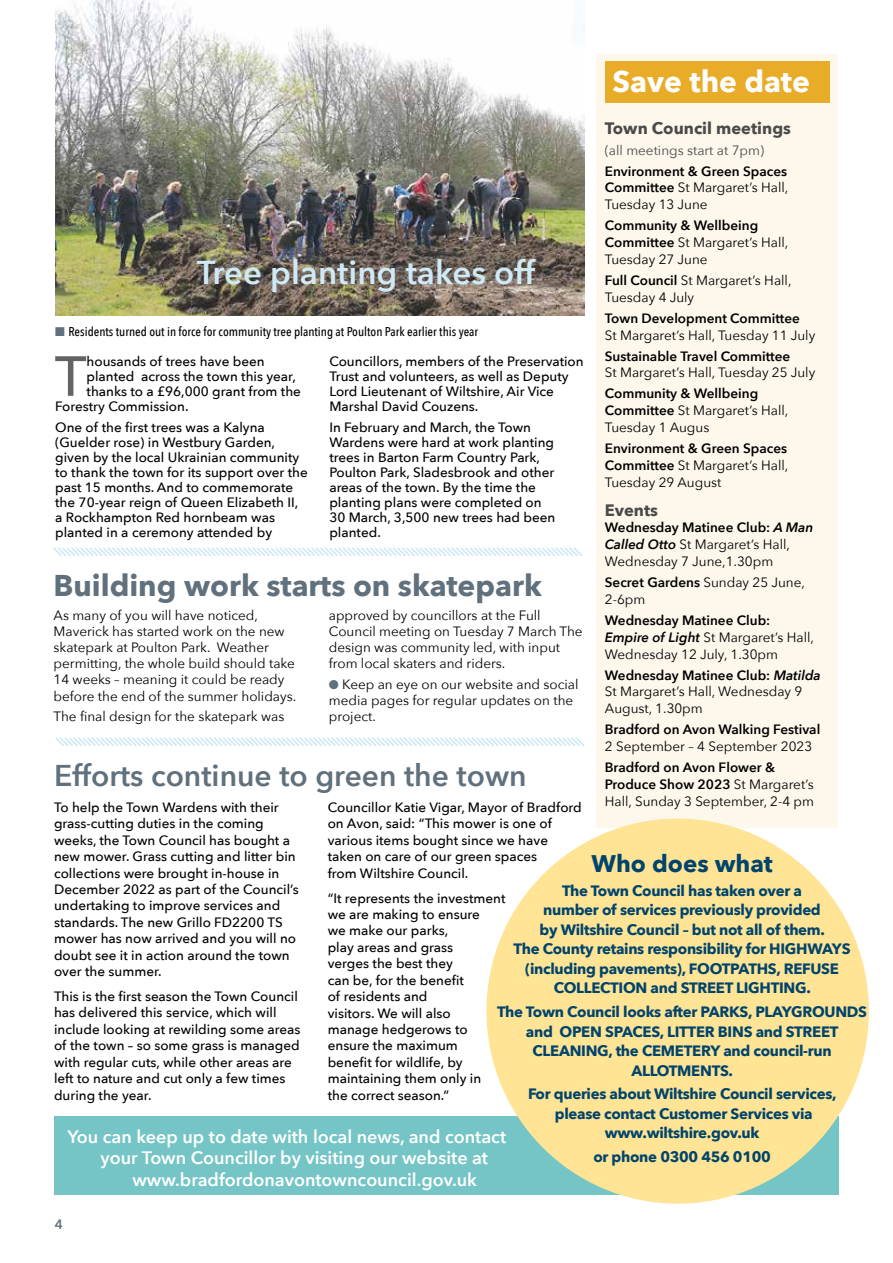
<style>
.page{position:relative;width:893px;height:1263px;background:#fff}
.page>*{position:absolute;margin:0;border:0;box-sizing:border-box;transform-origin:0 0}
.t1{font:500 55.8px "Avenir Next";color:#646363}
.t2{font:600 33px "Avenir Next";color:#cfe9f5}
.t3{font:700 30px "Avenir Next";color:#60717d}
.t4{font:600 30px "Avenir Next";color:#60717d}
.t5{font:700 30px "Avenir Next";color:#fff}
.t6{font:700 24px "Avenir Next";color:#00446c}
.t7{font:600 18px "Avenir Next";color:#fff}
.t8{font:700 16.5px "Avenir Next";color:#4a4a49}
.t9{font:700 15px/19.5px "Avenir Next";letter-spacing:-.02em;color:#00446c;text-align:center}
.t10{font:500 13.5px/16.4px "Avenir Next";color:#000}
.t11{font:13.5px/16.8px "Avenir Next";color:#000}
.t12{font:600 13.5px/16.8px "Avenir Next";color:#000;text-align:justify}
.t13{font:13.5px "Avenir Next";color:#4a4a49}
.t14{font:600 13.5px "Avenir Next";color:#60717d}
.t15{font:500 12.75px "Avenir Next Condensed";color:#000}
.s1{font-weight:400}
.s2{font-weight:600}
.s3{font-weight:600;font-style:italic}
.s4{color:#60717d}
</style>
<div class="page">
<img style="left:55px;top:0;width:530px;height:315px">
<div style="left:596px;top:54px;width:242px;height:773px;background:#fdf7ec"></div>
<div style="left:54px;top:1116px;width:785px;height:79px;background:#75c5c6"></div>
<svg style="left:53px;top:547px;width:529px;height:9px"></svg>
<svg style="left:55px;top:737px;width:530px;height:9px"></svg>
<div style="left:605px;top:62px;width:224px;height:41px;background:#e9ac28"></div>
<div style="left:486px;top:819px;width:383px;height:385px;background:#ffe495;border-radius:50%"></div>
<h3 class="t5" style="left:612px;top:55px;width:199px">Save the date</h3>
<p class="t8" style="left:605px;top:114px;width:188px">Town Council meetings</p>
<p class="t13" style="left:605px;top:139px;width:161px">(all meetings start at 7pm)</p>
<p class="t12" style="left:605px;top:162px;width:185px">Environment &amp; Green Spaces Committee <span class="s1">St Margaret’s Hall, Tuesday 13 June</span></p>
<p class="t11" style="left:605px;top:217px;width:185px"><span class="s2">Community &amp; Wellbeing<br>Committee</span> St Margaret’s Hall,<br>Tuesday 27 June</p>
<p class="t11" style="left:605px;top:271px;width:188px"><span class="s2">Full Council</span> St Margaret’s Hall,<br>Tuesday 4 July</p>
<p class="t12" style="left:605px;top:309px;width:197px">Town Development Committee</p>
<p class="t11" style="left:605px;top:326px;width:212px">St Margaret’s Hall, Tuesday 11 July</p>
<p class="t12" style="left:605px;top:347px;width:187px">Sustainable Travel Committee</p>
<p class="t11" style="left:605px;top:364px;width:212px">St Margaret’s Hall, Tuesday 25 July</p>
<p class="t11" style="left:605px;top:385px;width:185px"><span class="s2">Community &amp; Wellbeing<br>Committee</span> St Margaret’s Hall,<br>Tuesday 1 Augus</p>
<p class="t12" style="left:605px;top:440px;width:185px">Environment &amp; Green Spaces Committee <span class="s1">St Margaret’s Hall, Tuesday 29 August</span></p>
<p class="t8" style="left:605px;top:496px;width:55px">Events</p>
<p class="t11" style="left:605px;top:519px;width:210px"><span class="s2">Wednesday Matinee Club:</span> <span class="s3">A Man<br>Called Otto</span> St Margaret’s Hall,<br>Wednesday 7 June,1.30pm</p>
<p class="t11" style="left:605px;top:573px;width:202px"><span class="s2">Secret Gardens</span> Sunday 25 June,<br>2-6pm</p>
<p class="t11" style="left:605px;top:611px;width:211px"><span class="s2">Wednesday Matinee Club:<br></span><span class="s3">Empire of Light</span> St Margaret’s Hall,<br>Wednesday 12 July, 1.30pm</p>
<p class="t11" style="left:605px;top:666px;width:217px"><span class="s2">Wednesday Matinee Club:</span> <span class="s3">Matilda<br></span>St Margaret’s Hall, Wednesday 9<br>August, 1.30pm</p>
<p class="t12" style="left:605px;top:721px;width:217px">Bradford on Avon Walking Festival</p>
<p class="t11" style="left:605px;top:737px;width:209px">2 September – 4 September 2023</p>
<p class="t11" style="left:605px;top:758px;width:211px"><span class="s2">Bradford on Avon Flower &amp;<br>Produce Show 2023</span> St Margaret’s<br>Hall, Sunday 3 September, 2-4 pm</p>
<h2 class="t2" style="left:197px;top:244px;width:340px">Tree planting takes off</h2>
<p class="t15" style="left:55px;top:324px;width:424px"><span class="s4">■</span> Residents turned out in force for community tree planting at Poulton Park earlier this year</p>
<p class="t10" style="left:329px;top:353px;width:256px;line-height:15px">Councillors, members of the Preservation Trust and volunteers, as well as Deputy Lord Lieutenant of Wiltshire, Air Vice Marshal David Couzens.</p>
<p class="t10" style="left:329px;top:420px;width:228px;line-height:15px">In February and March, the Town<br>Wardens were hard at work planting trees in Barton Farm Country Park,<br>Poulton Park, Sladesbrook and other areas of the town. By the time the planting plans were completed on<br>30 March, 3,500 new trees had been planted.</p>
<h1 class="t1" style="left:55px;top:329px;width:33px">T</h1>
<p class="t10" style="left:87px;top:352px;width:180px">housands of trees have been</p>
<p class="t10" style="left:87px;top:367px;width:211px">planted across the town this year,</p>
<p class="t10" style="left:87px;top:382px;width:216px">thanks to a £96,000 grant from the</p>
<p class="t10" style="left:55px;top:397px;width:135px">Forestry Commission.</p>
<p class="t10" style="left:55px;top:420px;width:254px;line-height:15px">One of the first trees was a Kalyna (Guelder rose) in Westbury Garden, given by the local Ukrainian community to thank the town for its support over the past 15 months. And to commemorate the 70-year reign of Queen Elizabeth II, a Rockhampton Red hornbeam was planted in a ceremony attended by</p>
<h3 class="t3" style="left:53px;top:560px;width:490px">Building work starts on skatepark</h3>
<p class="t11" style="left:54px;top:606px;width:244px;line-height:16.2px">As many of you will have noticed, Maverick has started work on the new skatepark at Poulton Park. Weather permitting, the whole build should take 14 weeks – meaning it could be ready before the end of the summer holidays.</p>
<p class="t11" style="left:54px;top:707px;width:232px">The final design for the skatepark was</p>
<p class="t11" style="left:329px;top:606px;width:255px;line-height:16.2px">approved by councillors at the Full Council meeting on Tuesday 7 March The design was community led, with input from local skaters and riders.</p>
<p class="t11" style="left:329px;top:675px;width:251px;line-height:16.2px"><span class="s4">●</span> Keep an eye on our website and social media pages for regular updates on the project.</p>
<h3 class="t4" style="left:54px;top:749px;width:474px">Efforts continue to green the town</h3>
<p class="t10" style="left:54px;top:799px;width:246px">To help the Town Wardens with their grass-cutting duties in the coming weeks, the Town Council has bought a new mower. Grass cutting and litter bin collections were brought in-house in December 2022 as part of the Council’s undertaking to improve services and standards. The new Grillo FD2200 TS mower has now arrived and you will no doubt see it in action around the town over the summer.</p>
<p class="t10" style="left:54px;top:988px;width:248px">This is the first season the Town Council has delivered this service, which will include looking at rewilding some areas of the town – so some grass is managed with regular cuts, while other areas are left to nature and cut only a few times during the year.</p>
<p class="t10" style="left:328px;top:799px;width:256px">Councillor Katie Vigar, Mayor of Bradford on Avon, said: “This mower is one of various items bought since we have taken on care of our green spaces<br>from Wiltshire Council.</p>
<p class="t10" style="left:328px;top:889px;width:179px">“It represents the investment we are making to ensure<br>we make our parks,<br>play areas and grass<br>verges the best they<br>can be, for the benefit<br>of residents and<br>visitors. We will also<br>manage hedgerows to ensure the maximum<br>benefit for wildlife, by maintaining them only in<br>the correct season.”</p>
<h3 class="t6" style="left:591px;top:843px;width:183px">Who does what</h3>
<p class="t9" style="left:514px;top:881px;width:338px">The Town Council has taken over a<br>number of services previously provided<br>by Wiltshire Council – but not all of them.<br>The County retains responsibility for HIGHWAYS (including pavements), FOOTPATHS, REFUSE COLLECTION and STREET LIGHTING.</p>
<p class="t9" style="left:497px;top:1002px;width:371px">The Town Council looks after PARKS, PLAYGROUNDS and OPEN SPACES, LITTER BINS and STREET CLEANING, the CEMETERY and council-run ALLOTMENTS.</p>
<p class="t9" style="left:528px;top:1084px;width:310px">For queries about Wiltshire Council services, please contact Customer Services via www.wiltshire.gov.uk</p>
<p class="t9" style="left:593px;top:1147px;width:179px">or phone 0300 456 0100</p>
<h3 class="t7" style="left:67px;top:1121px;width:440px">You can keep up to date with local news, and contact</h3>
<h3 class="t7" style="left:101px;top:1143px;width:389px">your Town Councillor by visiting our website at</h3>
<h3 class="t7" style="left:132px;top:1164px;width:346px">www.bradfordonavontowncouncil.gov.uk</h3>
<p class="t14" style="left:55px;top:1212px;width:10px">4</p>
</div>
